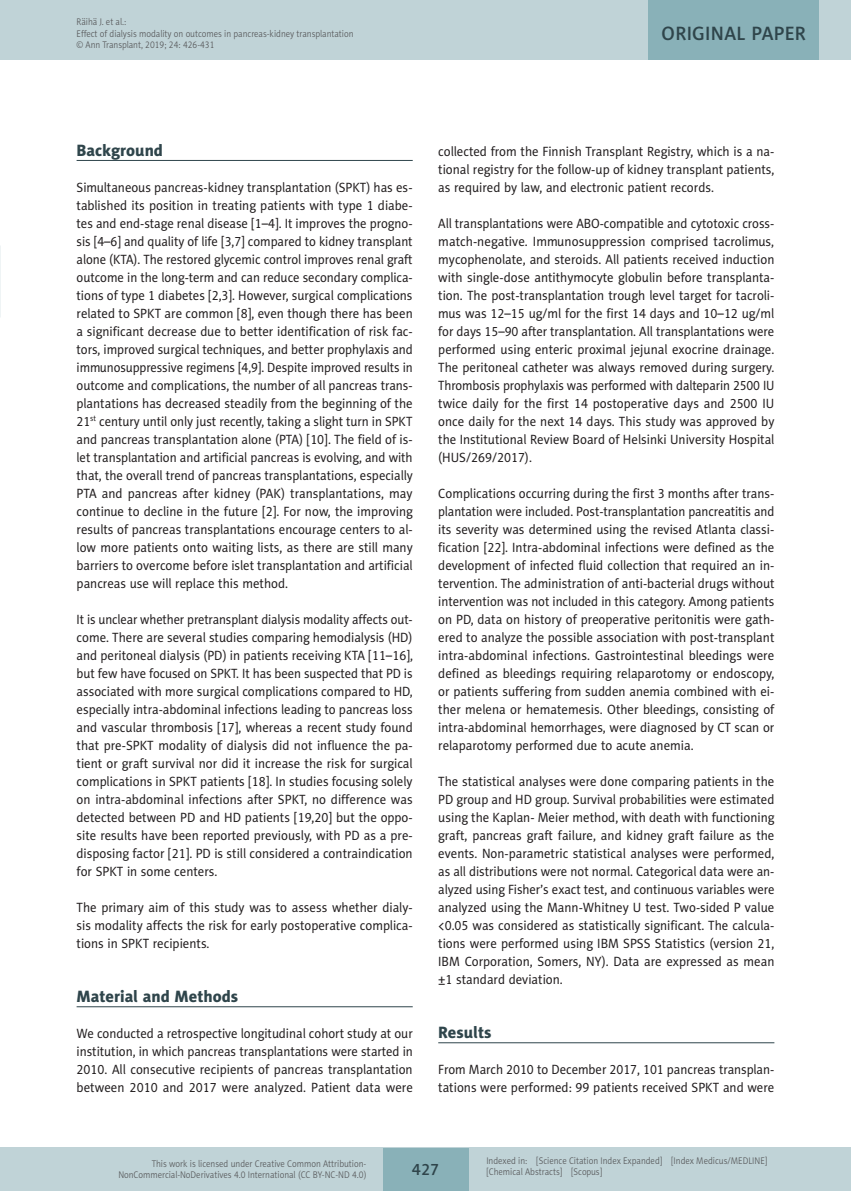
<style>
.page{position:relative;width:851px;height:1191px;background:#fff}
.page>*{position:absolute;margin:0;border:0;box-sizing:border-box;transform-origin:0 0}
.t1{font:19.5px "Naomi Sans EFN Medium";letter-spacing:.015em;color:#2f454b}
.AT_Headline_1{font:16.5px "Naomi Sans EFN Heavy";color:#2f454b}
.t2{font:16.5px "Naomi Sans EFN Medium";color:#2f454b}
.AT_Body{font:13.5px/18px "Naomi Sans EFN";color:#231f20;text-align:justify;scale:.95 1}
.AT_Body-2{font:13.5px/18px "Naomi Sans EFN";color:#231f20;text-align:justify;scale:.94 1}
.AT_Body-3{font:13.5px/18px "Naomi Sans EFN";color:#231f20;text-align:justify;scale:.93 1}
.AT_pagina_zywa{font:9.75px/11.2px "Naomi Sans EFN Light";color:#57585a;scale:.9 1}
</style>
<div class="page">
<hr style="left:77px;top:160px;width:335px;height:1px;background:#2f454b">
<hr style="left:77px;top:1006px;width:335px;height:1px;background:#2f454b">
<hr style="left:438px;top:1042px;width:336px;height:1px;background:#2f454b">
<div style="left:0;top:1148px;width:850px;height:43px;background:#c0d3d7"></div>
<div style="left:383px;top:1147px;width:85px;height:43px;background:#89b1b8"></div>
<div style="left:0;top:0;width:850px;height:60px;background:#c0d3d7"></div>
<div style="left:648px;top:0;width:171px;height:60px;background:#89b1b8"></div>
<p class="AT_pagina_zywa" style="left:77px;top:16px;width:309px">Räihä J. et al.:<br>Effect of dialysis modality on outcomes in pancreas-kidney transplantation</p>
<p class="AT_pagina_zywa" style="left:77px;top:39px;width:155px">© Ann Transplant, 2019; 24: 426-431</p>
<h1 class="t1" style="left:661px;top:22px;width:146px">ORIGINAL PAPER</h1>
<p class="AT_Headline_1" style="left:77px;top:140px;width:88px">Background</p>
<p class="AT_Body" style="left:77px;top:178px;width:355px">Simultaneous pancreas-kidney transplantation (SPKT) has es&shy;tablished its position in treating patients with type 1 diabe&shy;tes and end-stage renal disease [1–4]. It improves the progno&shy;sis [4–6] and quality of life [3,7] compared to kidney transplant alone (KTA). The restored glycemic control improves renal graft outcome in the long-term and can reduce secondary complica&shy;tions of type 1 diabetes [2,3]. However, surgical complications related to SPKT are common [8], even though there has been a significant decrease due to better identification of risk fac&shy;tors, improved surgical techniques, and better prophylaxis and immunosuppressive regimens [4,9]. Despite improved results in outcome and complications, the number of all pancreas trans&shy;plantations has decreased steadily from the beginning of the 21<sup>st</sup> century until only just recently, taking a slight turn in SPKT and pancreas transplantation alone (PTA) [10]. The field of is&shy;let transplantation and artificial pancreas is evolving, and with that, the overall trend of pancreas transplantations, especially PTA and pancreas after kidney (PAK) transplantations, may continue to decline in the future [2]. For now, the improving results of pancreas transplantations encourage centers to al&shy;low more patients onto waiting lists, as there are still many barriers to overcome before islet transplantation and artificial pancreas use will replace this method.</p>
<p class="AT_Body-3" style="left:77px;top:610px;width:363px">It is unclear whether pretransplant dialysis modality affects out&shy;come. There are several studies comparing hemodialysis (HD) and peritoneal dialysis (PD) in patients receiving KTA [11–16], but few have focused on SPKT. It has been suspected that PD is associated with more surgical complications compared to HD, especially intra-abdominal infections leading to pancreas loss and vascular thrombosis [17], whereas a recent study found that pre-SPKT modality of dialysis did not influence the pa&shy;tient or graft survival nor did it increase the risk for surgical complications in SPKT patients [18]. In studies focusing solely on intra-abdominal infections after SPKT, no difference was detected between PD and HD patients [19,20] but the oppo&shy;site results have been reported previously, with PD as a pre&shy;disposing factor [21]. PD is still considered a contraindication for SPKT in some centers.</p>
<p class="AT_Body" style="left:77px;top:898px;width:355px">The primary aim of this study was to assess whether dialy&shy;sis modality affects the risk for early postoperative complica&shy;tions in SPKT recipients.</p>
<p class="AT_Headline_1" style="left:77px;top:986px;width:163px">Material and Methods</p>
<p class="AT_Body-2" style="left:77px;top:1024px;width:359px">We conducted a retrospective longitudinal cohort study at our institution, in which pancreas transplantations were started in 2010. All consecutive recipients of pancreas transplantation between 2010 and 2017 were analyzed. Patient data were</p>
<p class="AT_Body" style="left:438px;top:142px;width:355px">collected from the Finnish Transplant Registry, which is a na&shy;tional registry for the follow-up of kidney transplant patients, as required by law, and electronic patient records.</p>
<p class="AT_Body-2" style="left:438px;top:214px;width:359px">All transplantations were ABO-compatible and cytotoxic cross&shy;match-negative. Immunosuppression comprised tacrolimus, mycophenolate, and steroids. All patients received induction with single-dose antithymocyte globulin before transplanta&shy;tion. The post-transplantation trough level target for tacroli&shy;mus was 12–15 ug/ml for the first 14 days and 10–12 ug/ml for days 15–90 after transplantation. All transplantations were performed using enteric proximal jejunal exocrine drainage.<br>The peritoneal catheter was always removed during surgery.<br>Thrombosis prophylaxis was performed with dalteparin 2500 IU twice daily for the first 14 postoperative days and 2500 IU once daily for the next 14 days. This study was approved by the Institutional Review Board of Helsinki University Hospital (HUS/269/2017).</p>
<p class="AT_Body" style="left:438px;top:484px;width:355px">Complications occurring during the first 3 months after trans&shy;plantation were included. Post-transplantation pancreatitis and its severity was determined using the revised Atlanta classi&shy;fication [22]. Intra-abdominal infections were defined as the development of infected fluid collection that required an in&shy;tervention. The administration of anti-bacterial drugs without intervention was not included in this category. Among patients on PD, data on history of preoperative peritonitis were gath&shy;ered to analyze the possible association with post-transplant intra-abdominal infections. Gastrointestinal bleedings were defined as bleedings requiring relaparotomy or endoscopy, or patients suffering from sudden anemia combined with ei&shy;ther melena or hematemesis. Other bleedings, consisting of intra-abdominal hemorrhages, were diagnosed by CT scan or relaparotomy performed due to acute anemia.</p>
<p class="AT_Body" style="left:438px;top:772px;width:355px">The statistical analyses were done comparing patients in the PD group and HD group. Survival probabilities were estimated using the Kaplan- Meier method, with death with functioning graft, pancreas graft failure, and kidney graft failure as the events. Non-parametric statistical analyses were performed, as all distributions were not normal. Categorical data were an&shy;alyzed using Fisher’s exact test, and continuous variables were analyzed using the Mann-Whitney U test. Two-sided P value &lt;0.05 was considered as statistically significant. The calcula&shy;tions were performed using IBM SPSS Statistics (version 21, IBM Corporation, Somers, NY). Data are expressed as mean ±1 standard deviation.</p>
<p class="AT_Headline_1" style="left:438px;top:1022px;width:55px">Results</p>
<p class="AT_Body-2" style="left:438px;top:1060px;width:359px">From March 2010 to December 2017, 101 pancreas transplan&shy;tations were performed: 99 patients received SPKT and were</p>
<p class="AT_pagina_zywa" style="left:118px;top:1158px;width:277px;text-align:right">This work is licensed under Creative Common Attribution-<br>NonCommercial-NoDerivatives 4.0 International (CC BY-NC-ND 4.0)</p>
<p class="t2" style="left:412px;top:1160px;width:29px">427</p>
<p class="AT_pagina_zywa" style="left:486px;top:1155px;width:313px">Indexed in: [Science Citation Index Expanded] [Index Medicus/MEDLINE] [Chemical Abstracts] [Scopus]</p>
</div>
